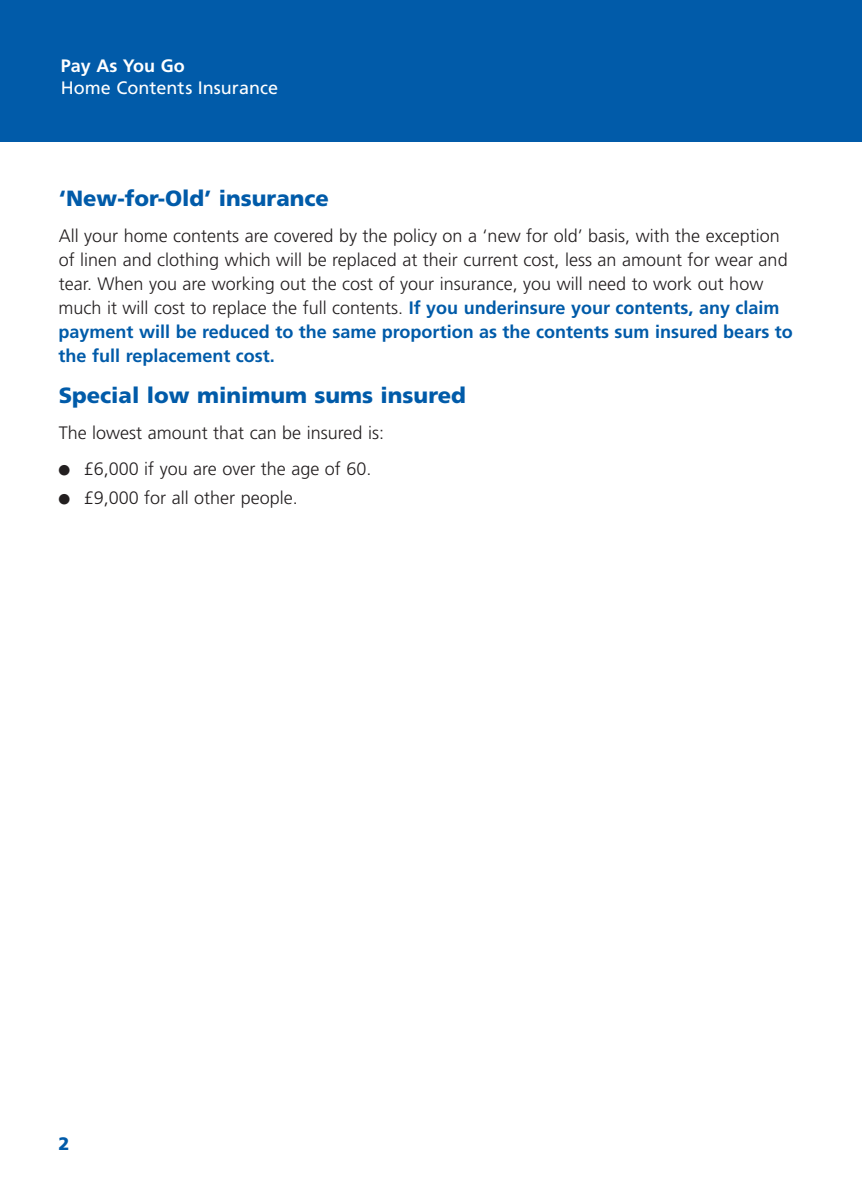
<style>
.page{position:relative;width:862px;height:1191px;background:#fff}
.page>*{position:absolute;margin:0;border:0;box-sizing:border-box;transform-origin:0 0}
.t1{font:900 22px "Frutiger";color:#015ba9}
.t2{font:300 18px/24px "Frutiger";color:#231f20}
.t3{font:18px "Frutiger";color:#fff}
.t4{font:700 18px "Frutiger";color:#fff}
.t5{font:900 18px "Frutiger";color:#015ba9}
.s1{font-weight:700;color:#015ba9}
</style>
<div class="page">
<div style="left:0;top:0;width:862px;height:142px;background:#015ba9"></div>
<p class="t4" style="left:61px;top:59px;width:125px">Pay As You Go</p>
<p class="t3" style="left:61px;top:81px;width:219px">Home Contents Insurance</p>
<p class="t1" style="left:59px;top:189px;width:272px">‘New-for-Old’ insurance</p>
<p class="t2" style="left:59px;top:225px;width:736px">All your home contents are covered by the policy on a ‘new for old’ basis, with the exception of linen and clothing which will be replaced at their current cost, less an amount for wear and tear. When you are working out the cost of your insurance, you will need to work out how much it will cost to replace the full contents. <span class="s1">If you underinsure your contents, any claim payment will be reduced to the same proportion as the contents sum insured bears to the full replacement cost.</span></p>
<p class="t1" style="left:59px;top:386px;width:409px">Special low minimum sums insured</p>
<p class="t2" style="left:59px;top:422px;width:327px">The lowest amount that can be insured is:</p>
<p class="t2" style="left:59px;top:458px;width:314px">● £6,000 if you are over the age of 60.</p>
<p class="t2" style="left:59px;top:487px;width:241px">● £9,000 for all other people.</p>
<p class="t5" style="left:58px;top:1136px;width:13px">2</p>
</div>
